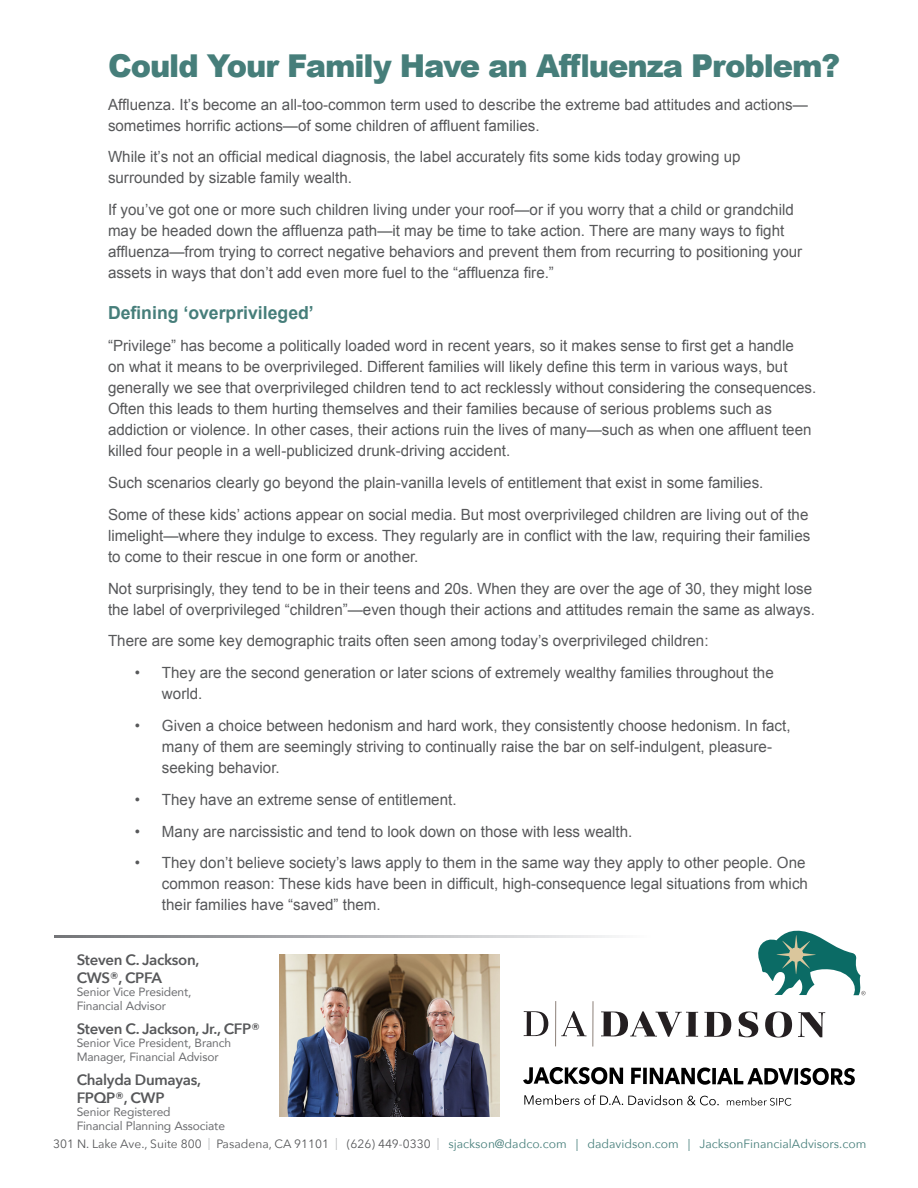
<style>
.page{position:relative;width:918px;height:1188px;background:#fff}
.page>*{position:absolute;margin:0;border:0;box-sizing:border-box;transform-origin:0 0}
.t1{font:900 31.5px "Arial";letter-spacing:-.035em;color:#467e7a}
.t2{font:700 18px "Arial";color:#467e7a}
.t3{font:15.45px/21px "Arial";color:#57585a}
.t4{font:600 15px/18px "Avenir Next";letter-spacing:-.02em;color:#57585a}
.t5{font:12px/13.5px "Avenir";letter-spacing:-.01em;color:#6c6d70}
.t6{font:12px "Avenir Next";color:#467e7a}
.s1{color:#57585a}
.s2{color:#b8b9bc}
</style>
<div class="page">
<svg style="left:523px;top:1067px;width:100px;height:17px"></svg>
<svg style="left:631px;top:1068px;width:10px;height:16px"></svg>
<svg style="left:643px;top:1068px;width:4px;height:16px"></svg>
<svg style="left:650px;top:1067px;width:61px;height:18px"></svg>
<svg style="left:712px;top:1068px;width:4px;height:16px"></svg>
<svg style="left:717px;top:1068px;width:76px;height:17px"></svg>
<svg style="left:794px;top:1068px;width:4px;height:17px"></svg>
<svg style="left:800px;top:1068px;width:55px;height:17px"></svg>
<svg style="left:524px;top:1095px;width:195px;height:10px"></svg>
<svg style="left:727px;top:1097px;width:64px;height:9px"></svg>
<svg style="left:758px;top:930px;width:108px;height:65px"></svg>
<svg style="left:524px;top:1011px;width:24px;height:25px"></svg>
<svg style="left:561px;top:1011px;width:26px;height:25px"></svg>
<svg style="left:601px;top:1011px;width:97px;height:26px"></svg>
<svg style="left:704px;top:1012px;width:27px;height:25px"></svg>
<svg style="left:739px;top:1011px;width:19px;height:26px"></svg>
<svg style="left:765px;top:1012px;width:27px;height:26px"></svg>
<svg style="left:798px;top:1012px;width:27px;height:25px"></svg>
<hr style="left:555px;top:1001px;width:1px;height:45px;background:#84776f">
<hr style="left:592px;top:1001px;width:1px;height:46px;background:#84776f">
<svg style="left:54px;top:935px;width:562px;height:3px;background:#b1b3b5"></svg>
<img style="left:279px;top:955px;width:220px;height:162px">
<h1 class="t1" style="left:108px;top:42px;width:734px">Could Your Family Have an Affluenza Problem?</h1>
<p class="t3" style="left:108px;top:94px;width:701px">Affluenza. It’s become an all-too-common term used to describe the extreme bad attitudes and actions— sometimes horrific actions—of some children of affluent families.</p>
<p class="t3" style="left:108px;top:147px;width:634px">While it’s not an official medical diagnosis, the label accurately fits some kids today growing up surrounded by sizable family wealth.</p>
<p class="t3" style="left:108px;top:199px;width:696px">If you’ve got one or more such children living under your roof—or if you worry that a child or grandchild may be headed down the affluenza path—it may be time to take action. There are many ways to fight affluenza—from trying to correct negative behaviors and prevent them from recurring to positioning your assets in ways that don’t add even more fuel to the “affluenza fire.”</p>
<p class="t2" style="left:108px;top:301px;width:207px">Defining ‘overprivileged’</p>
<p class="t3" style="left:108px;top:335px;width:710px">“Privilege” has become a politically loaded word in recent years, so it makes sense to first get a handle<br>on what it means to be overprivileged. Different families will likely define this term in various ways, but generally we see that overprivileged children tend to act recklessly without considering the consequences.<br>Often this leads to them hurting themselves and their families because of serious problems such as addiction or violence. In other cases, their actions ruin the lives of many—such as when one affluent teen killed four people in a well-publicized drunk-driving accident.</p>
<p class="t3" style="left:108px;top:467px;width:702px;line-height:31.8px">Such scenarios clearly go beyond the plain-vanilla levels of entitlement that exist in some families.<br>Some of these kids’ actions appear on social media. But most overprivileged children are living out of the</p>
<p class="t3" style="left:108px;top:525px;width:704px">limelight—where they indulge to excess. They regularly are in conflict with the law, requiring their families to come to their rescue in one form or another.</p>
<p class="t3" style="left:108px;top:578px;width:708px">Not surprisingly, they tend to be in their teens and 20s. When they are over the age of 30, they might lose the label of overprivileged “children”—even though their actions and attitudes remain the same as always.</p>
<p class="t3" style="left:108px;top:631px;width:602px">There are some key demographic traits often seen among today’s overprivileged children:</p>
<p class="t3" style="left:162px;top:662px;width:613px;text-indent:-27px">• They are the second generation or later scions of extremely wealthy families throughout the world.</p>
<p class="t3" style="left:162px;top:715px;width:630px;text-indent:-27px">• Given a choice between hedonism and hard work, they consistently choose hedonism. In fact, many of them are seemingly striving to continually raise the bar on self-indulgent, pleasure&shy;seeking behavior.</p>
<p class="t3" style="left:135px;top:789px;width:323px">• They have an extreme sense of entitlement.</p>
<p class="t3" style="left:135px;top:821px;width:499px">• Many are narcissistic and tend to look down on those with less wealth.</p>
<p class="t3" style="left:162px;top:853px;width:648px;text-indent:-27px">• They don’t believe society’s laws apply to them in the same way they apply to other people. One common reason: These kids have been in difficult, high-consequence legal situations from which their families have “saved” them.</p>
<p class="t4" style="left:77px;top:950px;width:124px">Steven C. Jackson,<br>CWS®, CPFA</p>
<p class="t5" style="left:77px;top:985px;width:116px">Senior Vice President,<br>Financial Advisor</p>
<p class="t4" style="left:77px;top:1019px;width:185px">Steven C. Jackson, Jr., CFP®</p>
<p class="t5" style="left:77px;top:1036px;width:156px">Senior Vice President, Branch<br>Manager, Financial Advisor</p>
<p class="t4" style="left:77px;top:1070px;width:126px">Chalyda Dumayas,<br>FPQP®, CWP</p>
<p class="t5" style="left:77px;top:1105px;width:150px">Senior Registered<br>Financial Planning Associate</p>
<p class="t6" style="left:53px;top:1134px;width:815px"><span class="s1">301 N. Lake Ave., Suite 800</span> <span class="s2">|</span> <span class="s1">Pasadena, CA 91101</span> <span class="s2">|</span> <span class="s1">(626) 449-0330</span> <span class="s2">|</span> sjackson@dadco.com | dadavidson.com | JacksonFinancialAdvisors.com</p>
</div>
